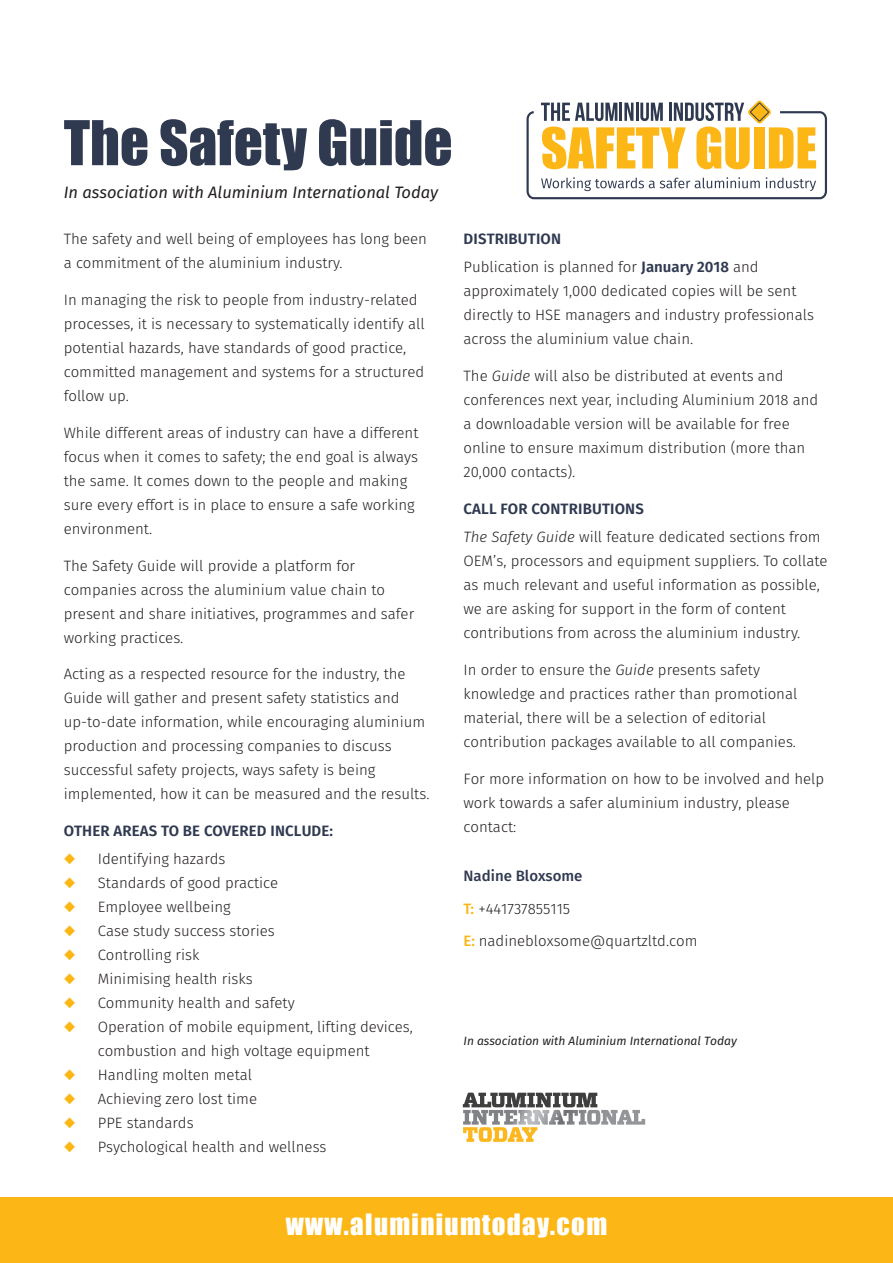
<style>
.page{position:relative;width:893px;height:1263px;background:#fff}
.page>*{position:absolute;margin:0;border:0;box-sizing:border-box;transform-origin:0 0}
.t1{font:57px "Impact";color:#2f3950}
.t2{font:27px "Impact";letter-spacing:.05em;color:#fff}
.t3{font:italic 16.5px "Fira Sans";color:#231f20}
.t4{font:300 15px/24px "Fira Sans";color:#231f20}
.t5{font:600 15px "Fira Sans";letter-spacing:.01em;color:#2f3950}
.t6{font:italic 12px "Fira Sans";color:#231f20}
.s1{color:#fcb615}
.s2{font-weight:600;color:#2f3950}
.s3{font-style:italic}
.s4{font-weight:500;color:#2f3950}
.s5{font-weight:500;color:#fcb615}
</style>
<div class="page">
<div style="left:526px;top:111px;width:301px;height:88px;border:2px solid #2f3950;border-radius:7px"></div>
<svg style="left:541px;top:177px;width:219px;height:14px"></svg>
<svg style="left:766px;top:177px;width:50px;height:14px"></svg>
<svg style="left:541px;top:100px;width:275px;height:69px"></svg>
<div style="left:750px;top:103px;width:19px;height:19px;border:1px solid #2f3950;border-radius:9px"></div>
<svg style="left:463px;top:1092px;width:182px;height:50px"></svg>
<div style="left:0;top:1197px;width:893px;height:66px;background:#fcb615"></div>
<h1 class="t1" style="left:64px;top:99px;width:390px">The Safety Guide</h1>
<p class="t3" style="left:64px;top:180px;width:376px">In association with Aluminium International Today</p>
<p class="t4" style="left:64px;top:227px;width:365px">The safety and well being of employees has long been a commitment of the aluminium industry.</p>
<p class="t4" style="left:64px;top:288px;width:362px">In managing the risk to people from industry-related processes, it is necessary to systematically identify all potential hazards, have standards of good practice, committed management and systems for a structured follow up.</p>
<p class="t4" style="left:64px;top:421px;width:356px">While different areas of industry can have a different focus when it comes to safety; the end goal is always the same. It comes down to the people and making sure every effort is in place to ensure a safe working environment.</p>
<p class="t4" style="left:64px;top:553px;width:352px">The Safety Guide will provide a platform for companies across the aluminium value chain to present and share initiatives, programmes and safer working practices.</p>
<p class="t4" style="left:64px;top:662px;width:367px">Acting as a respected resource for the industry, the Guide will gather and present safety statistics and up-to-date information, while encouraging aluminium production and processing companies to discuss successful safety projects, ways safety is being implemented, how it can be measured and the results.</p>
<p class="t5" style="left:64px;top:819px;width:271px">OTHER AREAS TO BE COVERED INCLUDE:</p>
<p class="t4" style="left:64px;top:847px;width:163px"><span class="s1">◆</span> Identifying hazards</p>
<p class="t4" style="left:64px;top:871px;width:216px"><span class="s1">◆</span> Standards of good practice</p>
<p class="t4" style="left:64px;top:895px;width:168px"><span class="s1">◆</span> Employee wellbeing</p>
<p class="t4" style="left:64px;top:919px;width:213px"><span class="s1">◆</span> Case study success stories</p>
<p class="t4" style="left:64px;top:943px;width:137px"><span class="s1">◆</span> Controlling risk</p>
<p class="t4" style="left:64px;top:967px;width:190px"><span class="s1">◆</span> Minimising health risks</p>
<p class="t4" style="left:64px;top:991px;width:232px"><span class="s1">◆</span> Community health and safety</p>
<p class="t4" style="left:98px;top:1015px;width:317px;text-indent:-34px"><span class="s1">◆</span> Operation of mobile equipment, lifting devices, combustion and high voltage equipment</p>
<p class="t4" style="left:64px;top:1063px;width:190px"><span class="s1">◆</span> Handling molten metal</p>
<p class="t4" style="left:64px;top:1087px;width:195px"><span class="s1">◆</span> Achieving zero lost time</p>
<p class="t4" style="left:64px;top:1111px;width:131px"><span class="s1">◆</span> PPE standards</p>
<p class="t4" style="left:64px;top:1135px;width:264px"><span class="s1">◆</span> Psychological health and wellness</p>
<p class="t4" style="left:463px;top:225px;width:297px;line-height:28px"><span class="s2">DISTRIBUTION<br></span>Publication is planned for <span class="s2">January 2018</span> and</p>
<p class="t4" style="left:463px;top:279px;width:352px">approximately 1,000 dedicated copies will be sent directly to HSE managers and industry professionals across the aluminium value chain.</p>
<p class="t4" style="left:463px;top:364px;width:356px">The <span class="s3">Guide</span> will also be distributed at events and conferences next year, including Aluminium 2018 and a downloadable version will be available for free online to ensure maximum distribution (more than 20,000 contacts).</p>
<p class="t4" style="left:463px;top:494px;width:359px;line-height:28.2px"><span class="s2">CALL FOR CONTRIBUTIONS<br></span><span class="s3">The Safety Guide</span> will feature dedicated sections from</p>
<p class="t4" style="left:463px;top:549px;width:365px">OEM’s, processors and equipment suppliers. To collate as much relevant and useful information as possible, we are asking for support in the form of content contributions from across the aluminium industry.</p>
<p class="t4" style="left:463px;top:657px;width:335px">In order to ensure the <span class="s3">Guide</span> presents safety knowledge and practices rather than promotional material, there will be a selection of editorial contribution packages available to all companies.</p>
<p class="t4" style="left:463px;top:766px;width:362px">For more information on how to be involved and help work towards a safer aluminium industry, please contact:</p>
<p class="t4" style="left:463px;top:859px;width:235px;line-height:32.5px"><span class="s4">Nadine Bloxsome<br></span><span class="s5">T:</span> +441737855115<br><span class="s5">E:</span> nadinebloxsome@quartzltd.com</p>
<p class="t6" style="left:463px;top:1032px;width:275px">In association with Aluminium International Today</p>
<h2 class="t2" style="left:286px;top:1203px;width:323px">www.aluminiumtoday.com</h2>
</div>
